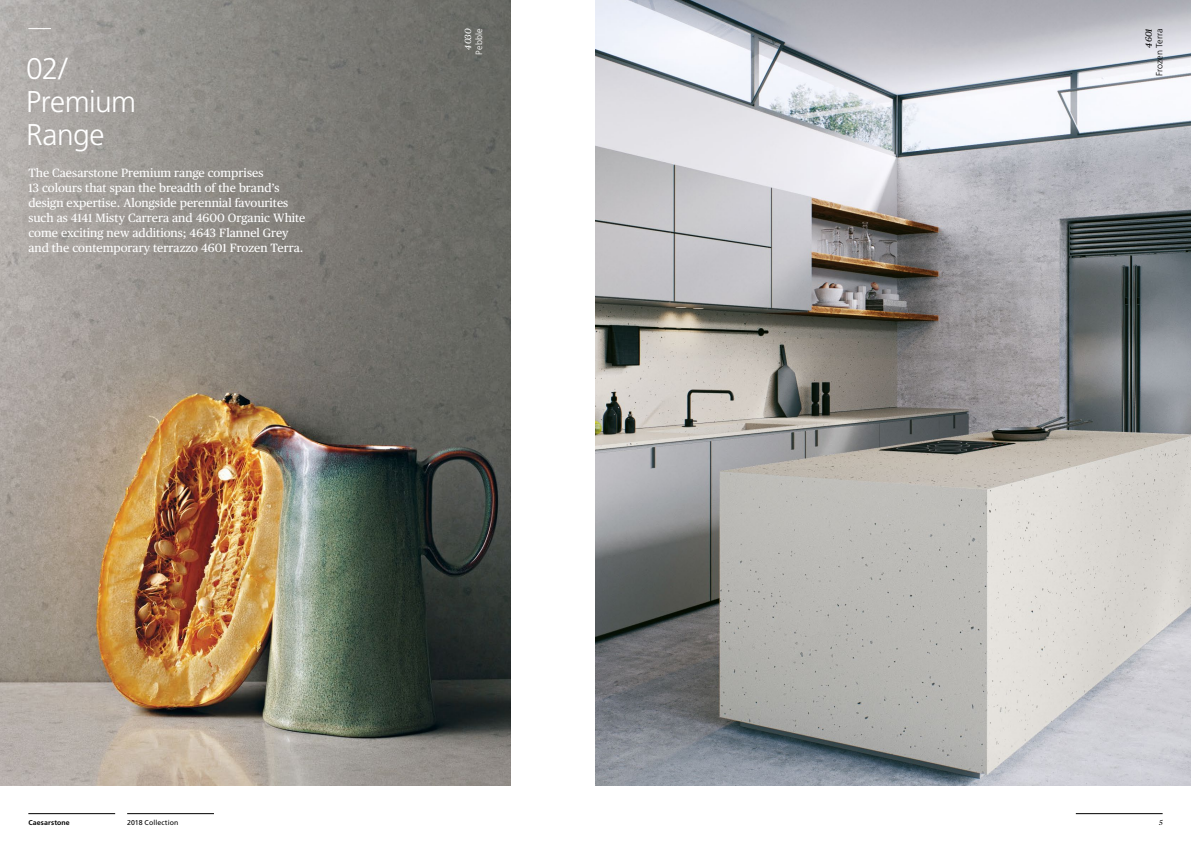
<style>
.page{position:relative;width:1191px;height:842px;background:#fff}
.page>*{position:absolute;margin:0;border:0;box-sizing:border-box;transform-origin:0 0}
.t1{font:300 30px/33px "Frutiger LT Std";letter-spacing:-.02em;color:#fff}
.t2{font:12px/15px "Publico Text";color:#fff}
.t3{font:300 9px "Frutiger LT Std";letter-spacing:.005em;color:#000}
.t4{font:300 9px "Frutiger LT Std";letter-spacing:.015em;color:#fff}
.t5{font:italic 9px "Publico Text";color:#fff}
.t6{font:italic 9px "Publico Text";color:#000}
.t7{font:7px "Frutiger LT Std";letter-spacing:.015em;color:#000}
.t8{font:700 7px "Frutiger LT Std";letter-spacing:.02em;color:#000}
.t9{font:italic 7px "Publico Text";color:#000}
</style>
<div class="page">
<img style="left:0;top:0;width:510px;height:785px">
<svg style="left:28px;top:28px;width:23px;height:1px"></svg>
<img style="left:595px;top:0;width:596px;height:785px">
<hr style="left:127px;top:813px;width:87px;height:1px;background:#000">
<hr style="left:28px;top:813px;width:87px;height:1px;background:#000">
<hr style="left:1075px;top:813px;width:87px;height:1px;background:#000">
<h1 class="t1" style="left:26px;top:53px;width:112px">02/<br>Premium<br>Range</h1>
<p class="t2" style="left:28px;top:165px;width:279px">The Caesarstone Premium range comprises<br>13 colours that span the breadth of the brand’s design expertise. Alongside perennial favourites such as 4141 Misty Carrera and 4600 Organic White come exciting new additions; 4643 Flannel Grey and the contemporary terrazzo 4601 Frozen Terra.</p>
<p class="t5" style="left:461px;top:50px;width:23px;rotate:-90deg">4030</p>
<p class="t4" style="left:474px;top:55px;width:28px;rotate:-90deg">Pebble</p>
<p class="t6" style="left:1141px;top:48px;width:21px;rotate:-90deg">4601</p>
<p class="t3" style="left:1154px;top:76px;width:49px;rotate:-90deg">Frozen Terra</p>
<p class="t8" style="left:28px;top:818px;width:43px">Caesarstone</p>
<p class="t7" style="left:127px;top:818px;width:53px">2018 Collection</p>
<p class="t9" style="left:1159px;top:817px;width:5px">5</p>
</div>
